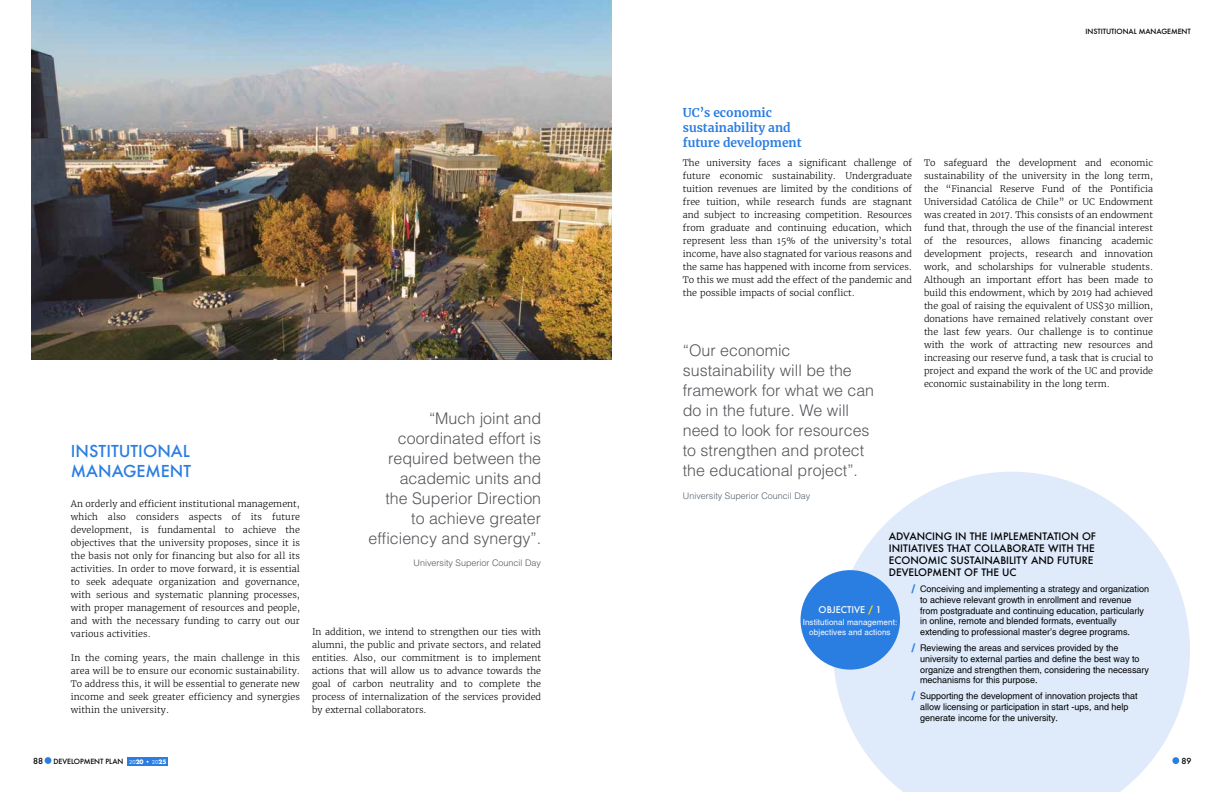
<style>
.page{position:relative;width:1224px;height:792px;background:#fff}
.page>*{position:absolute;margin:0;border:0;box-sizing:border-box;transform-origin:0 0}
.t1{font:300 16px/20px "Helvetica";color:#54565a;text-align:right}
.t2{font:500 16px/20px "Futura";color:#2a7de1}
.t3{font:700 12px/15px "Merriweather";color:#2a7de1}
.t4{font:500 10px/12px "Futura";color:#000}
.t5{font:300 9px/13px "Merriweather";color:#000;text-align:justify}
.t6{font:9px/10.8px "Helvetica";color:#000}
.t7{font:300 9px "Helvetica";color:#54565a}
.t8{font:300 9px "Helvetica";color:#54616c}
.t9{font:500 9px "Futura";color:#fff}
.t10{font:8.1px/9.5px "Helvetica";letter-spacing:.01em;color:#fff;text-align:center}
.t11{font:500 8.1px "Futura";color:#000}
.t12{font:500 7px "Futura";letter-spacing:-.01em;color:#000}
.s1{font-weight:700;font-size:11.7px;color:#2a7de1}
.s2{font-weight:700;color:#ffda00}
.s3{font-family:"Futura T";font-weight:400;font-size:5.9px;color:#fff}
.s4{font-weight:700;font-size:5.9px;color:#fff}
</style>
<div class="page">
<div style="left:127px;top:757px;width:41px;height:8px;background:#2a7de1"></div>
<div style="left:45px;top:757px;width:6px;height:7px;background:#2a7de1;border-radius:50%"></div>
<svg style="left:834px;top:472px;width:356px;height:320px;fill:#dfebfa"></svg>
<div style="left:801px;top:570px;width:99px;height:100px;background:#2a7de1;border-radius:50%"></div>
<img style="left:32px;top:0;width:580px;height:360px">
<h1 class="t2" style="left:71px;top:440px;width:122px">INSTITUTIONAL<br>MANAGEMENT</h1>
<p class="t5" style="left:71px;top:497px;width:231px">An orderly and efficient institutional management, which also considers aspects of its future development, is fundamental to achieve the objectives that the university proposes, since it is the basis not only for financing but also for all its activities. In order to move forward, it is essential to seek adequate organization and governance, with serious and systematic planning processes, with proper management of resources and people, and with the necessary funding to carry out our various activities.</p>
<p class="t5" style="left:71px;top:651px;width:231px">In the coming years, the main challenge in this area will be to ensure our economic sustainability.<br>To address this, it will be essential to generate new income and seek greater efficiency and synergies within the university.</p>
<h1 class="t1" style="left:369px;top:407px;width:174px">“Much joint and coordinated effort is required between the academic units and<br>the Superior Direction to achieve greater efficiency and synergy”.</h1>
<p class="t7" style="left:414px;top:557px;width:129px">University Superior Council Day</p>
<p class="t5" style="left:312px;top:625px;width:231px">In addition, we intend to strengthen our ties with alumni, the public and private sectors, and related entities. Also, our commitment is to implement actions that will allow us to advance towards the goal of carbon neutrality and to complete the process of internalization of the services provided by external collaborators.</p>
<p class="t12" style="left:1086px;top:26px;width:107px">INSTITUTIONAL MANAGEMENT</p>
<h2 class="t3" style="left:683px;top:105px;width:120px">UC’s economic sustainability and future development</h2>
<p class="t5" style="left:683px;top:156px;width:231px">The university faces a significant challenge of future economic sustainability. Undergraduate tuition revenues are limited by the conditions of free tuition, while research funds are stagnant and subject to increasing competition. Resources from graduate and continuing education, which represent less than 15% of the university’s total income, have also stagnated for various reasons and the same has happened with income from services.<br>To this we must add the effect of the pandemic and the possible impacts of social conflict.</p>
<h1 class="t1" style="left:683px;top:340px;width:193px;text-align:left">“Our economic sustainability will be the framework for what we can do in the future. We will need to look for resources to strengthen and protect the educational project”.</h1>
<p class="t8" style="left:683px;top:490px;width:129px">University Superior Council Day</p>
<p class="t5" style="left:924px;top:156px;width:231px">To safeguard the development and economic sustainability of the university in the long term, the “Financial Reserve Fund of the Pontificia Universidad Católica de Chile” or UC Endowment was created in 2017. This consists of an endowment fund that, through the use of the financial interest of the resources, allows financing academic development projects, research and innovation work, and scholarships for vulnerable students.<br>Although an important effort has been made to build this endowment, which by 2019 had achieved the goal of raising the equivalent of US$30 million, donations have remained relatively constant over the last few years. Our challenge is to continue with the work of attracting new resources and increasing our reserve fund, a task that is crucial to project and expand the work of the UC and provide economic sustainability in the long term.</p>
<p class="t4" style="left:889px;top:530px;width:209px">ADVANCING IN THE IMPLEMENTATION OF INITIATIVES THAT COLLABORATE WITH THE ECONOMIC SUSTAINABILITY AND FUTURE DEVELOPMENT OF THE UC</p>
<p class="t6" style="left:920px;top:583px;width:231px;text-indent:-8px"><span class="s1">/</span> Conceiving and implementing a strategy and organization to achieve relevant growth in enrollment and revenue from postgraduate and continuing education, particularly in online, remote and blended formats, eventually extending to professional master’s degree programs.</p>
<p class="t6" style="left:920px;top:642px;width:231px;text-indent:-8px"><span class="s1">/</span> Reviewing the areas and services provided by the university to external parties and define the best way to organize and strengthen them, considering the necessary mechanisms for this purpose.</p>
<p class="t6" style="left:920px;top:691px;width:219px;text-indent:-8px"><span class="s1">/</span> Supporting the development of innovation projects that allow licensing or participation in start -ups, and help generate income for the university.</p>
<p class="t9" style="left:819px;top:604px;width:64px">OBJECTIVE <span class="s2">/</span> 1</p>
<p class="t10" style="left:803px;top:618px;width:96px">Institutional management: objectives and actions</p>
<p class="t11" style="left:33px;top:755px;width:11px">88</p>
<p class="t12" style="left:54px;top:757px;width:114px">DEVELOPMENT PLAN <span class="s3">20</span><span class="s4">20 •</span> <span class="s3">20</span><span class="s4">25</span></p>
<p class="t11" style="left:1182px;top:756px;width:11px">89</p>
</div>
